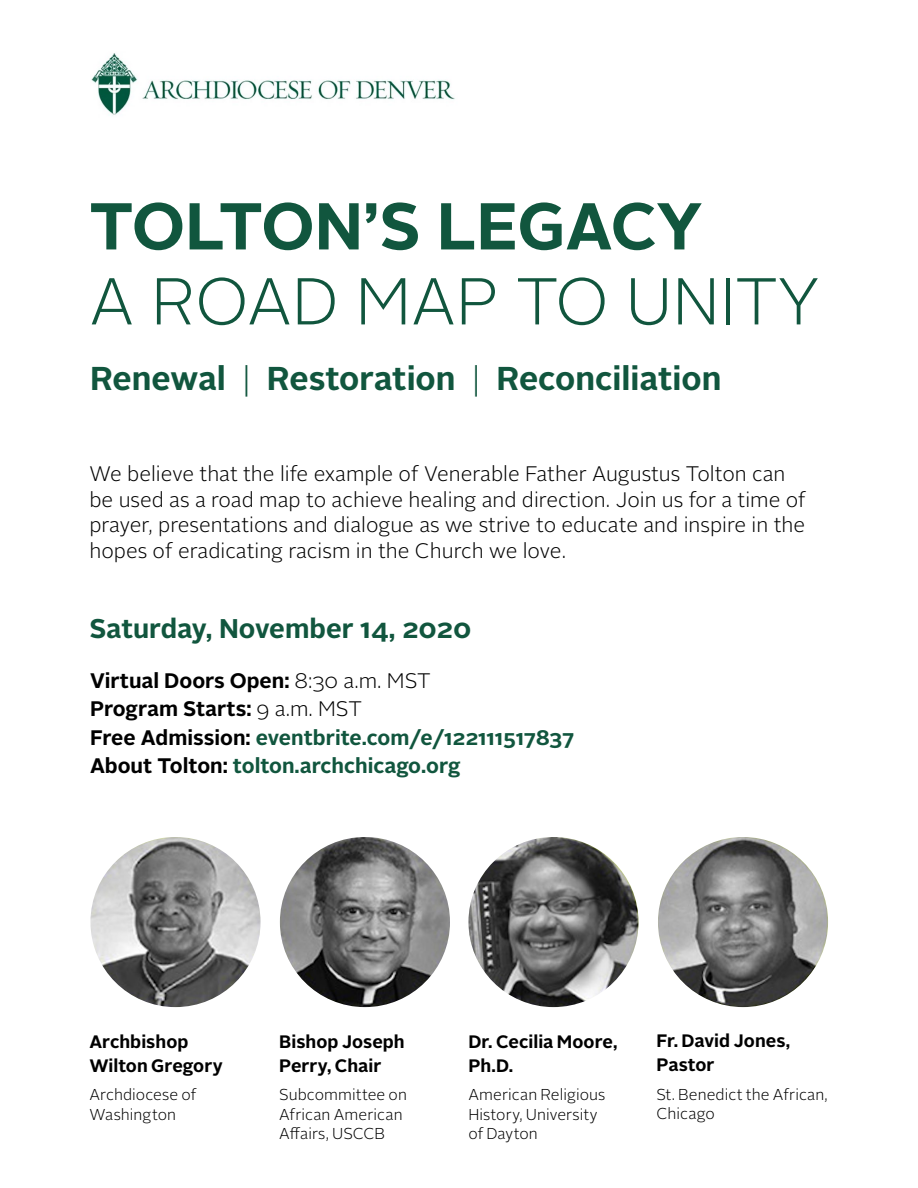
<style>
.page{position:relative;width:918px;height:1188px;background:#fff}
.page>*{position:absolute;margin:0;border:0;box-sizing:border-box;transform-origin:0 0}
.t1{font:300 66px "Alright Sans";color:#11563e}
.t2{font:700 66px "Alright Sans";letter-spacing:-.015em;color:#11563e}
.t3{font:700 33px "Alright Sans";color:#11563e}
.t4{font:700 27px "Alright Sans";color:#11563e}
.t5{font:300 21px/25.5px "Alright Sans";color:#000}
.t6{font:700 21px/28.5px "Alright Sans";color:#000}
.t7{font:700 18px/24px "Alright Sans";color:#000}
.t8{font:300 15.75px/19.5px "Alright Sans";letter-spacing:.005em;color:#000}
.s1{font-weight:300}
.s2{color:#11563e}
</style>
<div class="page">
<img style="left:91px;top:53px;width:364px;height:63px">
<img style="left:280px;top:837px;width:170px;height:170px;border-radius:85px">
<img style="left:468px;top:837px;width:171px;height:170px;border-radius:85px">
<img style="left:90px;top:837px;width:171px;height:170px;border-radius:85px">
<img style="left:658px;top:837px;width:170px;height:170px;border-radius:85px">
<h1 class="t2" style="left:89px;top:180px;width:615px">TOLTON’S LEGACY</h1>
<h1 class="t1" style="left:89px;top:257px;width:732px">A ROAD MAP TO UNITY</h1>
<h2 class="t3" style="left:90px;top:355px;width:633px">Renewal <span class="s1">|</span> Restoration <span class="s1">|</span> Reconciliation</h2>
<p class="t5" style="left:89px;top:462px;width:718px">We believe that the life example of Venerable Father Augustus Tolton can be used as a road map to achieve healing and direction. Join us for a time of prayer, presentations and dialogue as we strive to educate and inspire in the hopes of eradicating racism in the Church we love.</p>
<p class="t4" style="left:89px;top:609px;width:384px">Saturday, November 14, 2020</p>
<p class="t6" style="left:90px;top:666px;width:486px">Virtual Doors Open: <span class="s1">8:30 a.m. MST<br></span>Program Starts: <span class="s1">9 a.m. MST<br></span>Free Admission: <span class="s2">eventbrite.com/e/122111517837<br></span>About Tolton: <span class="s2">tolton.archchicago.org</span></p>
<p class="t7" style="left:89px;top:1029px;width:135px">Archbishop<br>Wilton Gregory</p>
<p class="t8" style="left:89px;top:1085px;width:108px">Archdiocese of<br>Washington</p>
<p class="t7" style="left:279px;top:1029px;width:127px">Bishop Joseph<br>Perry, Chair</p>
<p class="t8" style="left:279px;top:1085px;width:129px">Subcommittee on<br>African American<br>Affairs, USCCB</p>
<p class="t7" style="left:468px;top:1029px;width:151px">Dr. Cecilia Moore,<br>Ph.D.</p>
<p class="t8" style="left:468px;top:1085px;width:138px">American Religious<br>History, University of Dayton</p>
<p class="t7" style="left:656px;top:1029px;width:135px">Fr. David Jones,<br>Pastor</p>
<p class="t8" style="left:656px;top:1085px;width:173px">St. Benedict the African,<br>Chicago</p>
</div>
